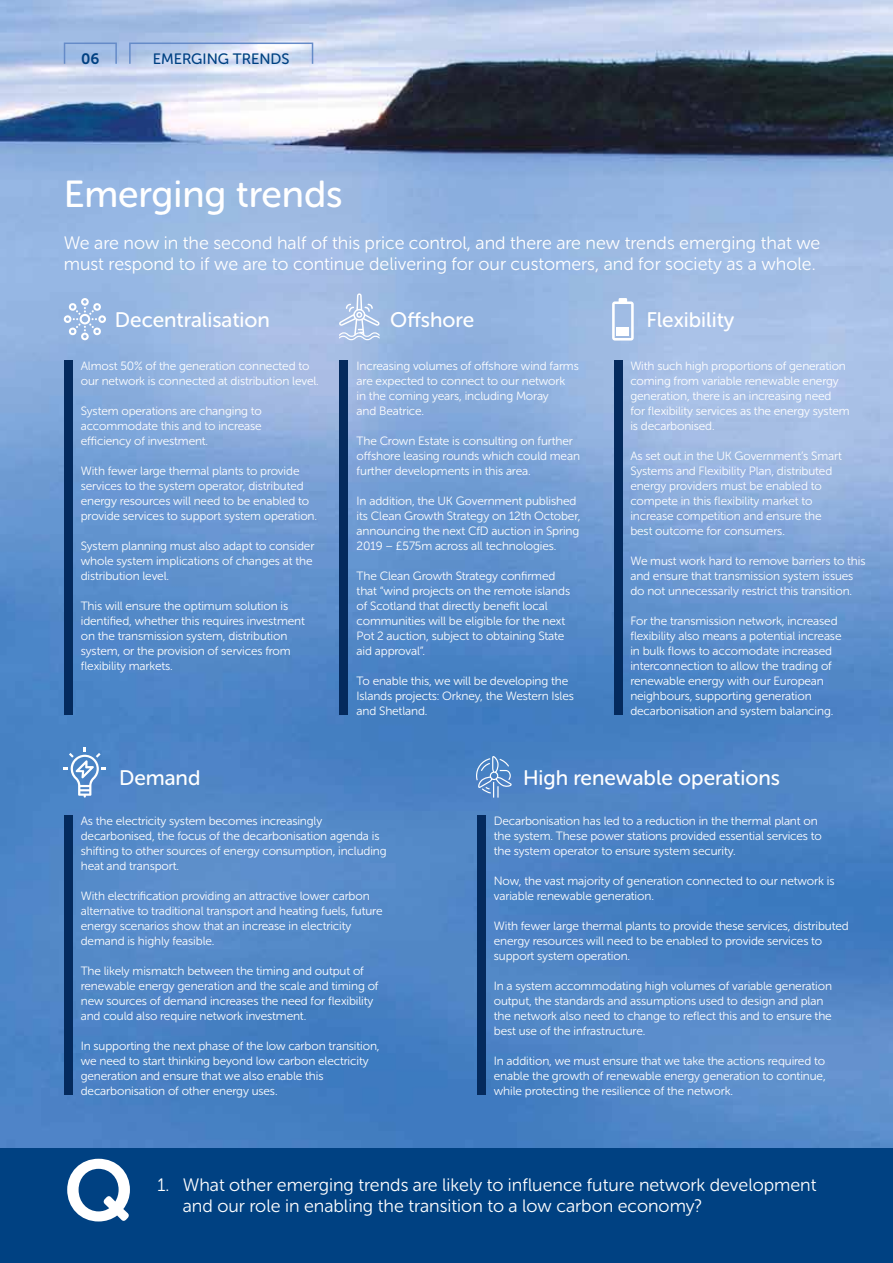
<style>
.page{position:relative;width:893px;height:1263px;background:#fff}
.page>*{position:absolute;margin:0;border:0;box-sizing:border-box;transform-origin:0 0}
.t1{font:85.5px "Museo Sans Rounded 700";color:#fff}
.t2{font:37.5px "Museo Sans Rounded 500";color:#fff}
.t3{font:21px "Museo Sans Rounded 500";color:#fff}
.t4{font:18px/21px "Museo Sans Rounded 300";color:#fff}
.t5{font:15px "Museo Sans Rounded 500";color:#004182}
.t6{font:15px "Museo Sans Rounded 700";color:#004182}
.t7{font:12px/15px "Museo Sans Rounded 300";letter-spacing:-.01em;color:#fff}
</style>
<div class="page">
<img style="left:0;top:0;width:893px;height:1148px">
<div style="left:64px;top:361px;width:8px;height:354px;background:#042a5d"></div>
<div style="left:64px;top:816px;width:8px;height:279px;background:#042a5d"></div>
<div style="left:477px;top:816px;width:8px;height:279px;background:#042a5d"></div>
<div style="left:339px;top:361px;width:9px;height:354px;background:#042a5d"></div>
<div style="left:614px;top:361px;width:9px;height:354px;background:#042a5d"></div>
<svg style="left:64px;top:298px;width:42px;height:42px;background:#aac4e7"></svg>
<svg style="left:476px;top:755px;width:37px;height:79px;background:#5889c3"></svg>
<div style="left:0;top:1148px;width:893px;height:115px;background:#004182"></div>
<svg style="left:63px;top:42px;width:251px;height:23px;background:#bccdeb"></svg>
<svg style="left:612px;top:298px;width:22px;height:43px"></svg>
<div style="left:617px;top:327px;width:12px;height:9px;background:#fff"></div>
<svg style="left:339px;top:293px;width:41px;height:47px;background:#b6cbe9"></svg>
<svg style="left:63px;top:747px;width:43px;height:51px;background:#6f9dd1"></svg>
<p class="t6" style="left:81px;top:50px;width:20px">06</p>
<p class="t5" style="left:153px;top:50px;width:138px">EMERGING TRENDS</p>
<h2 class="t2" style="left:64px;top:174px;width:280px">Emerging trends</h2>
<h3 class="t4" style="left:64px;top:232px;width:758px">We are now in the second half of this price control, and there are new trends emerging that we must respond to if we are to continue delivering for our customers, and for society as a whole.</h3>
<h3 class="t3" style="left:115px;top:308px;width:156px">Decentralisation</h3>
<h3 class="t3" style="left:390px;top:308px;width:85px">Offshore</h3>
<h3 class="t3" style="left:646px;top:308px;width:90px">Flexibility</h3>
<p class="t7" style="left:81px;top:358px;width:240px">Almost 50% of the generation connected to our network is connected at distribution level.</p>
<p class="t7" style="left:81px;top:403px;width:183px;text-align:justify">System operations are changing to accommodate this and to increase efficiency of investment.</p>
<p class="t7" style="left:81px;top:463px;width:238px">With fewer large thermal plants to provide services to the system operator, distributed energy resources will need to be enabled to provide services to support system operation.</p>
<p class="t7" style="left:81px;top:538px;width:235px">System planning must also adapt to consider whole system implications of changes at the distribution level.</p>
<p class="t7" style="left:81px;top:598px;width:226px">This will ensure the optimum solution is identified, whether this requires investment on the transmission system, distribution system, or the provision of services from flexibility markets.</p>
<p class="t7" style="left:357px;top:358px;width:224px">Increasing volumes of offshore wind farms are expected to connect to our network<br>in the coming years, including Moray<br>and Beatrice.</p>
<p class="t7" style="left:357px;top:433px;width:225px">The Crown Estate is consulting on further offshore leasing rounds which could mean further developments in this area.</p>
<p class="t7" style="left:357px;top:493px;width:225px">In addition, the UK Government published its Clean Growth Strategy on 12th October, announcing the next CfD auction in Spring 2019 – £575m across all technologies.</p>
<p class="t7" style="left:357px;top:568px;width:215px">The Clean Growth Strategy confirmed that “wind projects on the remote islands of Scotland that directly benefit local communities will be eligible for the next Pot 2 auction, subject to obtaining State aid approval”.</p>
<p class="t7" style="left:357px;top:673px;width:219px">To enable this, we will be developing the<br>Islands projects: Orkney, the Western Isles and Shetland.</p>
<p class="t7" style="left:630px;top:358px;width:221px">With such high proportions of generation coming from variable renewable energy generation, there is an increasing need<br>for flexibility services as the energy system is decarbonised.</p>
<p class="t7" style="left:630px;top:448px;width:213px">As set out in the UK Government’s Smart Systems and Flexibility Plan, distributed energy providers must be enabled to compete in this flexibility market to increase competition and ensure the best outcome for consumers.</p>
<p class="t7" style="left:630px;top:553px;width:237px">We must work hard to remove barriers to this and ensure that transmission system issues do not unnecessarily restrict this transition.</p>
<p class="t7" style="left:630px;top:613px;width:213px">For the transmission network, increased flexibility also means a potential increase in bulk flows to accomodate increased interconnection to allow the trading of renewable energy with our European neighbours, supporting generation decarbonisation and system balancing.</p>
<h3 class="t3" style="left:119px;top:766px;width:83px">Demand</h3>
<h3 class="t3" style="left:523px;top:766px;width:258px">High renewable operations</h3>
<p class="t7" style="left:81px;top:813px;width:307px">As the electricity system becomes increasingly decarbonised, the focus of the decarbonisation agenda is shifting to other sources of energy consumption, including heat and transport.</p>
<p class="t7" style="left:81px;top:888px;width:303px">With electrification providing an attractive lower carbon alternative to traditional transport and heating fuels, future energy scenarios show that an increase in electricity demand is highly feasible.</p>
<p class="t7" style="left:81px;top:963px;width:299px">The likely mismatch between the timing and output of renewable energy generation and the scale and timing of new sources of demand increases the need for flexibility and could also require network investment.</p>
<p class="t7" style="left:81px;top:1038px;width:300px">In supporting the next phase of the low carbon transition, we need to start thinking beyond low carbon electricity generation and ensure that we also enable this decarbonisation of other energy uses.</p>
<p class="t7" style="left:494px;top:813px;width:330px">Decarbonisation has led to a reduction in the thermal plant on the system. These power stations provided essential services to the system operator to ensure system security.</p>
<p class="t7" style="left:494px;top:873px;width:342px">Now, the vast majority of generation connected to our network is variable renewable generation.</p>
<p class="t7" style="left:494px;top:918px;width:357px">With fewer large thermal plants to provide these services, distributed energy resources will need to be enabled to provide services to support system operation.</p>
<p class="t7" style="left:494px;top:978px;width:340px">In a system accommodating high volumes of variable generation output, the standards and assumptions used to design and plan the network also need to change to reflect this and to ensure the best use of the infrastructure.</p>
<p class="t7" style="left:494px;top:1053px;width:333px;text-align:justify">In addition, we must ensure that we take the actions required to enable the growth of renewable energy generation to continue, while protecting the resilience of the network.</p>
<h1 class="t1" style="left:64px;top:1143px;width:71px">Q</h1>
<h3 class="t4" style="left:183px;top:1175px;width:635px;text-indent:-26px">1. What other emerging trends are likely to influence future network development and our role in enabling the transition to a low carbon economy?</h3>
</div>
